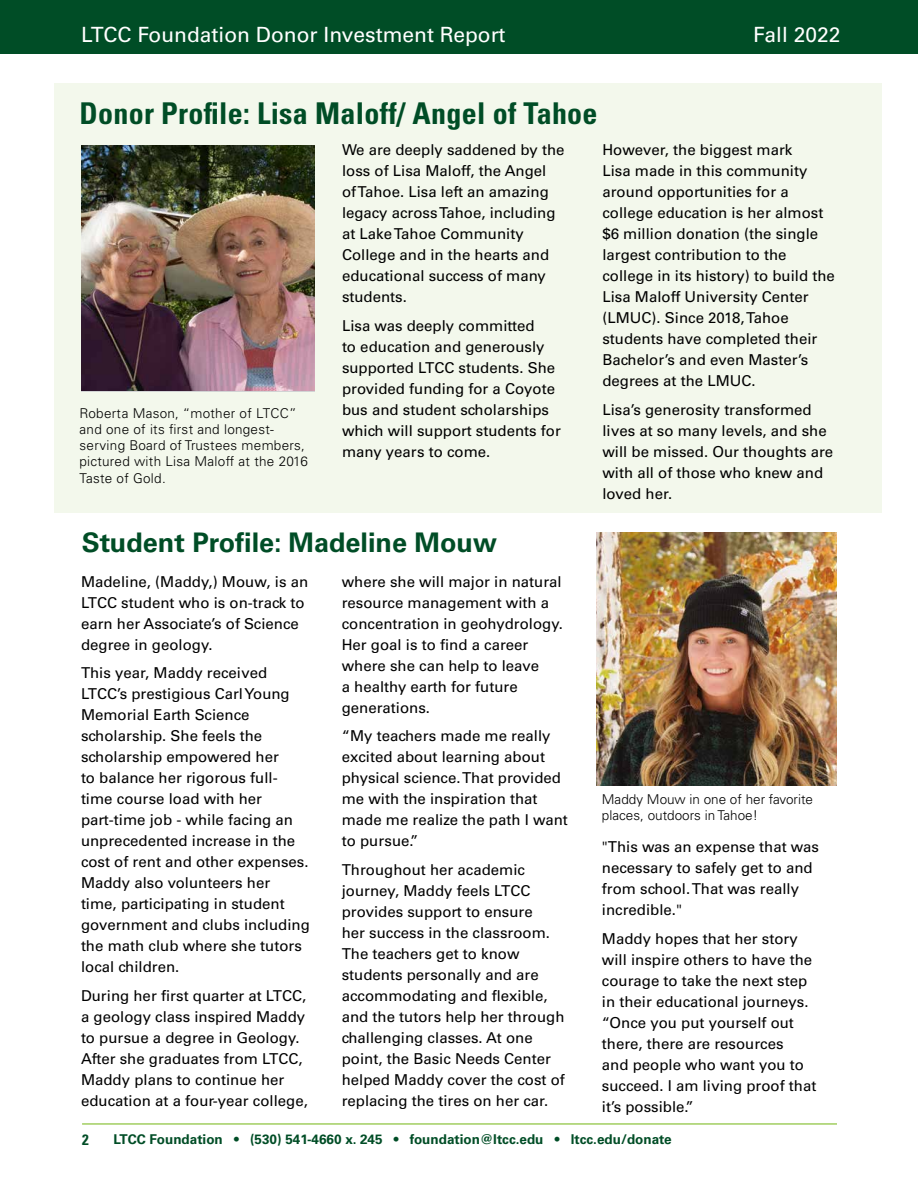
<style>
.page{position:relative;width:918px;height:1188px;background:#fff}
.page>*{position:absolute;margin:0;border:0;box-sizing:border-box;transform-origin:0 0}
.t1{font:700 condensed 30px "Univers LT Std";letter-spacing:.01em;color:#004d26}
.t2{font:700 27px "Univers LT Std";color:#004d26}
.t3{font:21px "Univers LT Std";color:#fff}
.t4{font:15px/21px "Univers LT Std";color:#000}
.t5{font:700 condensed 15px "Univers LT Std";color:#004d26}
.t6{font:300 13.5px/16.2px "Univers LT Std";letter-spacing:.02em;color:#000}
.t7{font:700 13.5px "Univers LT Std";color:#004d26}
.t8{font:300 13.5px/16.2px "Univers LT Std";color:#000}
</style>
<div class="page">
<div style="left:0;top:0;width:918px;height:54px;background:#004d26"></div>
<hr style="left:82px;top:1123px;width:755px;height:2px;background:#a1ce60">
<div style="left:54px;top:83px;width:827px;height:430px;background:#f3f8ec"></div>
<img style="left:82px;top:145px;width:233px;height:246px">
<img style="left:596px;top:532px;width:241px;height:253px">
<h3 class="t3" style="left:81px;top:22px;width:426px">LTCC Foundation Donor Investment Report</h3>
<h3 class="t3" style="left:753px;top:22px;width:89px">Fall 2022</h3>
<h1 class="t1" style="left:80px;top:95px;width:520px">Donor Profile: Lisa Maloff/ Angel of Tahoe</h1>
<p class="t6" style="left:80px;top:405px;width:230px">Roberta Mason, “mother of LTCC” and one of its first and longest&shy;serving Board of Trustees members, pictured with Lisa Maloff at the 2016<br>Taste of Gold.</p>
<p class="t4" style="left:342px;top:139px;width:224px">We are deeply saddened by the loss of Lisa Maloff, the Angel<br>of Tahoe. Lisa left an amazing legacy across Tahoe, including at Lake Tahoe Community<br>College and in the hearts and educational success of many students.</p>
<p class="t4" style="left:342px;top:315px;width:220px">Lisa was deeply committed<br>to education and generously supported LTCC students. She provided funding for a Coyote bus and student scholarships which will support students for many years to come.</p>
<h2 class="t2" style="left:82px;top:527px;width:417px">Student Profile: Madeline Mouw</h2>
<p class="t4" style="left:81px;top:571px;width:229px">Madeline, (Maddy,) Mouw, is an<br>LTCC student who is on-track to earn her Associate’s of Science degree in geology.</p>
<p class="t4" style="left:81px;top:663px;width:230px">This year, Maddy received<br>LTCC’s prestigious Carl Young<br>Memorial Earth Science scholarship. She feels the scholarship empowered her<br>to balance her rigorous full&shy;time course load with her part-time job - while facing an unprecedented increase in the cost of rent and other expenses.<br>Maddy also volunteers her<br>time, participating in student government and clubs including the math club where she tutors local children.</p>
<p class="t4" style="left:81px;top:985px;width:228px">During her first quarter at LTCC, a geology class inspired Maddy to pursue a degree in Geology.<br>After she graduates from LTCC,<br>Maddy plans to continue her education at a four-year college,</p>
<p class="t4" style="left:342px;top:571px;width:223px">where she will major in natural resource management with a concentration in geohydrology.<br>Her goal is to find a career where she can help to leave<br>a healthy earth for future generations.</p>
<p class="t4" style="left:342px;top:726px;width:228px">“My teachers made me really excited about learning about physical science. That provided me with the inspiration that made me realize the path I want to pursue.”</p>
<p class="t4" style="left:342px;top:859px;width:225px">Throughout her academic journey, Maddy feels LTCC provides support to ensure<br>her success in the classroom.<br>The teachers get to know students personally and are accommodating and flexible, and the tutors help her through challenging classes. At one point, the Basic Needs Center helped Maddy cover the cost of replacing the tires on her car.</p>
<p class="t4" style="left:602px;top:139px;width:234px">However, the biggest mark<br>Lisa made in this community around opportunities for a college education is her almost $6 million donation (the single largest contribution to the college in its history) to build the<br>Lisa Maloff University Center (LMUC). Since 2018, Tahoe students have completed their<br>Bachelor’s and even Master’s degrees at the LMUC.</p>
<p class="t4" style="left:602px;top:399px;width:232px">Lisa’s generosity transformed lives at so many levels, and she will be missed. Our thoughts are with all of those who knew and loved her.</p>
<p class="t8" style="left:602px;top:791px;width:213px">Maddy Mouw in one of her favorite places, outdoors in Tahoe!</p>
<p class="t4" style="left:602px;top:836px;width:219px">"This was an expense that was necessary to safely get to and from school. That was really incredible."</p>
<p class="t4" style="left:602px;top:928px;width:216px">Maddy hopes that her story will inspire others to have the courage to take the next step in their educational journeys. “Once you put yourself out there, there are resources<br>and people who want you to succeed. I am living proof that it’s possible.”</p>
<p class="t5" style="left:82px;top:1130px;width:8px">2</p>
<p class="t7" style="left:113px;top:1131px;width:560px">LTCC Foundation • (530) 541-4660 x. 245 • foundation@ltcc.edu • ltcc.edu/donate</p>
</div>
